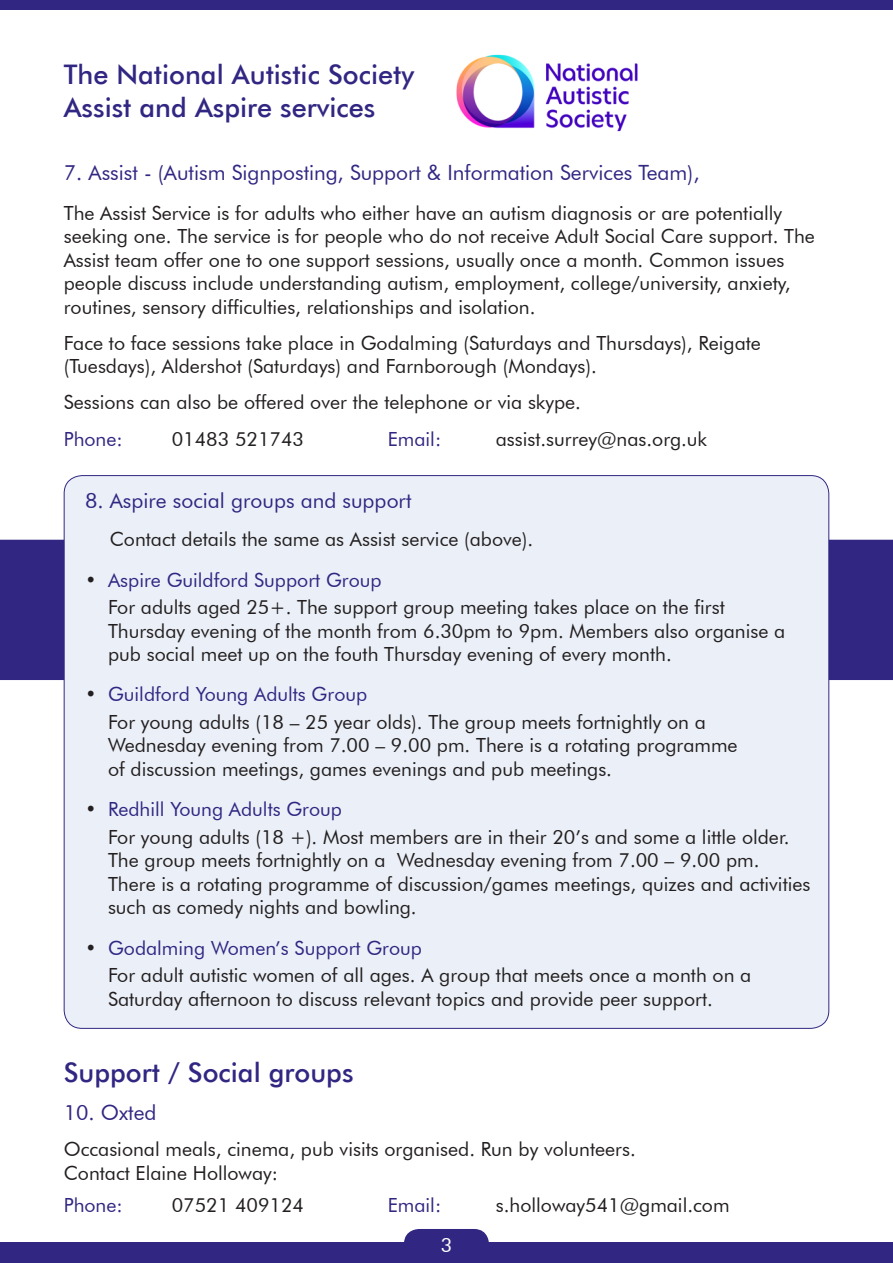
<style>
.page{position:relative;width:893px;height:1263px;background:#fff}
.page>*{position:absolute;margin:0;border:0;box-sizing:border-box;transform-origin:0 0}
.t1{font:500 27px "Futura BT";color:#312783}
.t2{font:21px "Futura BT";color:#312783}
.t3{font:19.5px/23.4px "Futura BT";color:#231f20}
.t4{font:19.5px "Futura BT";color:#312783}
.t5{font:19.5px "Futura BT";color:#fff}
.s1{color:#231f20}
</style>
<div class="page">
<div style="left:0;top:0;width:893px;height:10px;background:#312783"></div>
<div style="left:0;top:1242px;width:893px;height:21px;background:#312783"></div>
<div style="left:0;top:540px;width:893px;height:140px;background:#312783"></div>
<div style="left:64px;top:476px;width:765px;height:552px;background:#ebf0f8;border-radius:18px"></div>
<svg style="left:404px;top:1229px;width:85px;height:13px"></svg>
<img style="left:456px;top:54px;width:182px;height:77px">
<p class="t1" style="left:64px;top:58px;width:352px">The National Autistic Society</p>
<p class="t1" style="left:64px;top:91px;width:313px">Assist and Aspire services</p>
<p class="t2" style="left:64px;top:159px;width:637px">7. Assist - (Autism Signposting, Support &amp; Information Services Team),</p>
<p class="t3" style="left:64px;top:201px;width:753px">The Assist Service is for adults who either have an autism diagnosis or are potentially seeking one. The service is for people who do not receive Adult Social Care support. The Assist team offer one to one support sessions, usually once a month. Common issues people discuss include understanding autism, employment, college/university, anxiety, routines, sensory difficulties, relationships and isolation.</p>
<p class="t3" style="left:64px;top:331px;width:699px">Face to face sessions take place in Godalming (Saturdays and Thursdays), Reigate</p>
<p class="t3" style="left:64px;top:354px;width:534px">(Tuesdays), Aldershot (Saturdays) and Farnborough (Mondays).</p>
<p class="t3" style="left:64px;top:391px;width:519px">Sessions can also be offered over the telephone or via skype.</p>
<p class="t4" style="left:64px;top:427px;width:60px">Phone:</p>
<p class="t3" style="left:172px;top:427px;width:134px">01483 521743</p>
<p class="t4" style="left:388px;top:427px;width:55px">Email:</p>
<p class="t3" style="left:496px;top:427px;width:213px">assist.surrey@nas.org.uk</p>
<p class="t2" style="left:85px;top:488px;width:328px">8. Aspire social groups and support</p>
<p class="t3" style="left:110px;top:527px;width:425px">Contact details the same as Assist service (above).</p>
<p class="t4" style="left:85px;top:568px;width:298px"><span class="s1">•</span> Aspire Guildford Support Group</p>
<p class="t3" style="left:108px;top:595px;width:618px">For adults aged 25+. The support group meeting takes place on the first</p>
<p class="t3" style="left:108px;top:619px;width:679px">Thursday evening of the month from 6.30pm to 9pm. Members also organise a</p>
<p class="t3" style="left:108px;top:642px;width:565px">pub social meet up on the fouth Thursday evening of every month.</p>
<p class="t4" style="left:85px;top:683px;width:284px"><span class="s1">•</span> Guildford Young Adults Group</p>
<p class="t3" style="left:108px;top:710px;width:599px">For young adults (18 – 25 year olds). The group meets fortnightly on a</p>
<p class="t3" style="left:108px;top:734px;width:631px">Wednesday evening from 7.00 – 9.00 pm. There is a rotating programme</p>
<p class="t3" style="left:108px;top:757px;width:505px">of discussion meetings, games evenings and pub meetings.</p>
<p class="t4" style="left:85px;top:797px;width:259px"><span class="s1">•</span> Redhill Young Adults Group</p>
<p class="t3" style="left:108px;top:825px;width:683px">For young adults (18 +). Most members are in their 20’s and some a little older.</p>
<p class="t3" style="left:108px;top:848px;width:653px">The group meets fortnightly on a Wednesday evening from 7.00 – 9.00 pm.</p>
<p class="t3" style="left:108px;top:872px;width:704px">There is a rotating programme of discussion/games meetings, quizes and activities</p>
<p class="t3" style="left:108px;top:895px;width:310px">such as comedy nights and bowling.</p>
<p class="t4" style="left:85px;top:936px;width:338px"><span class="s1">•</span> Godalming Women’s Support Group</p>
<p class="t3" style="left:108px;top:963px;width:645px">For adult autistic women of all ages. A group that meets once a month on a</p>
<p class="t3" style="left:108px;top:987px;width:606px">Saturday afternoon to discuss relevant topics and provide peer support.</p>
<p class="t1" style="left:64px;top:1055px;width:291px">Support / Social groups</p>
<p class="t2" style="left:64px;top:1100px;width:94px">10. Oxted</p>
<p class="t3" style="left:64px;top:1137px;width:573px">Occasional meals, cinema, pub visits organised. Run by volunteers.</p>
<p class="t3" style="left:64px;top:1161px;width:216px">Contact Elaine Holloway:</p>
<p class="t4" style="left:64px;top:1193px;width:60px">Phone:</p>
<p class="t3" style="left:172px;top:1193px;width:134px">07521 409124</p>
<p class="t4" style="left:388px;top:1193px;width:55px">Email:</p>
<p class="t3" style="left:496px;top:1193px;width:235px">s.holloway541@gmail.com</p>
<p class="t5" style="left:441px;top:1233px;width:13px">3</p>
</div>
